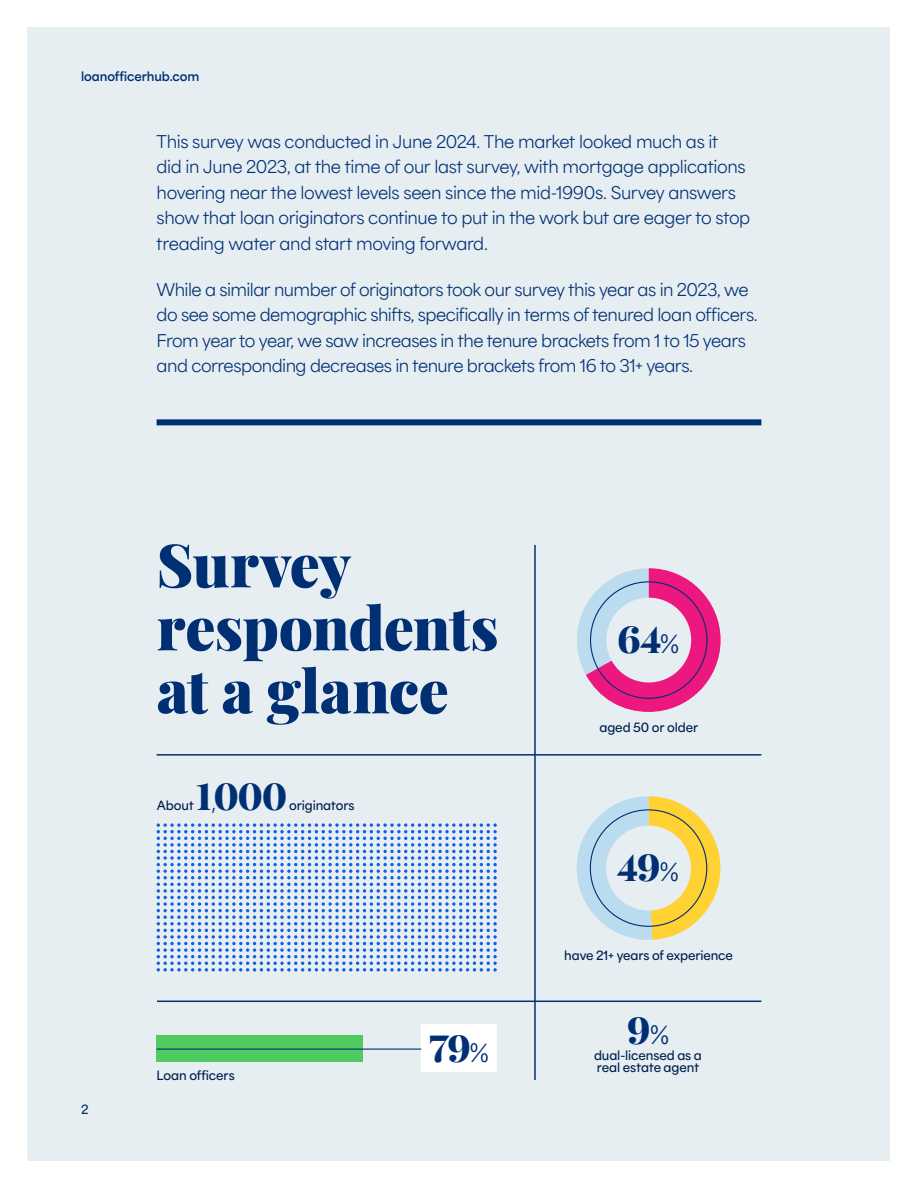
<style>
.page{position:relative;width:918px;height:1188px;background:#fff}
.page>*{position:absolute;margin:0;border:0;box-sizing:border-box;transform-origin:0 0}
.t1{font:900 60px/63px "Playfair Display";letter-spacing:-.01em;color:#003073}
.t2{font:900 37.5px "Playfair Display";letter-spacing:-.035em;color:#003073}
.t3{font:16.5px/25.5px "Area Normal";letter-spacing:-.03em;color:#003073}
.t4{font:600 12px/12px "Area Normal";letter-spacing:-.005em;color:#001e4e}
.Footer___Page_Number{font:700 12px "Area Normal";letter-spacing:-.01em;color:#003073}
.Footer___Page_Number-2{font:600 12px "Area Normal";color:#003073}
.s1{font-family:"Adelle Sans Cnd";font-weight:100;font-size:25.5px}
.s2{font-family:"Area Normal";font-weight:400;font-size:25.5px}
</style>
<div class="page">
<div style="left:27px;top:27px;width:863px;height:1134px;background:#e6eef2"></div>
<div style="left:157px;top:419px;width:604px;height:6px;background:#003073"></div>
<hr style="left:534px;top:545px;width:2px;height:535px;background:#003073">
<svg style="left:577px;top:796px;width:144px;height:144px"></svg>
<div style="left:606px;top:826px;width:85px;height:85px;background:#e6eef2;border-radius:50%"></div>
<hr style="left:157px;top:754px;width:604px;height:2px;background:#003073">
<svg style="left:577px;top:568px;width:144px;height:144px"></svg>
<div style="left:606px;top:598px;width:85px;height:85px;background:#e6eef2;border-radius:50%"></div>
<hr style="left:157px;top:1001px;width:604px;height:1px;background:#003073">
<div style="left:421px;top:1025px;width:76px;height:47px;background:#fff"></div>
<div style="left:157px;top:1035px;width:206px;height:27px;background:#4fcb62"></div>
<hr style="left:157px;top:1049px;width:264px;height:1px;background:#003073">
<svg style="left:157px;top:823px;width:340px;height:149px"></svg>
<p class="Footer___Page_Number" style="left:81px;top:66px;width:120px">loanofficerhub.com</p>
<p class="t3" style="left:157px;top:127px;width:595px">This survey was conducted in June 2024. The market looked much as it<br>did in June 2023, at the time of our last survey, with mortgage applications hovering near the lowest levels seen since the mid-1990s. Survey answers show that loan originators continue to put in the work but are eager to stop treading water and start moving forward.</p>
<p class="t3" style="left:157px;top:275px;width:603px">While a similar number of originators took our survey this year as in 2023, we do see some demographic shifts, specifically in terms of tenured loan officers.<br>From year to year, we saw increases in the tenure brackets from 1 to 15 years and corresponding decreases in tenure brackets from 16 to 31+ years.</p>
<p class="Footer___Page_Number-2" style="left:81px;top:1098px;width:9px">2</p>
<p class="t1" style="left:157px;top:528px;width:344px">Survey respondents at a glance</p>
<p class="t2" style="left:196px;top:766px;width:93px">1<span class="s1">,</span>000</p>
<p class="t4" style="left:289px;top:798px;width:67px">originators</p>
<p class="t4" style="left:157px;top:798px;width:38px">About</p>
<p class="t4" style="left:157px;top:1068px;width:80px">Loan officers</p>
<p class="t2" style="left:429px;top:1018px;width:61px">79<span class="s2">%</span></p>
<p class="t2" style="left:617px;top:610px;width:63px">64<span class="s2">%</span></p>
<p class="t4" style="left:599px;top:720px;width:100px">aged 50 or older</p>
<p class="t2" style="left:617px;top:838px;width:63px">49<span class="s2">%</span></p>
<p class="t4" style="left:564px;top:948px;width:170px">have 21+ years of experience</p>
<p class="t2" style="left:627px;top:1001px;width:44px">9<span class="s2">%</span></p>
<p class="t4" style="left:594px;top:1048px;width:109px">dual-licensed as a real estate agent</p>
</div>
